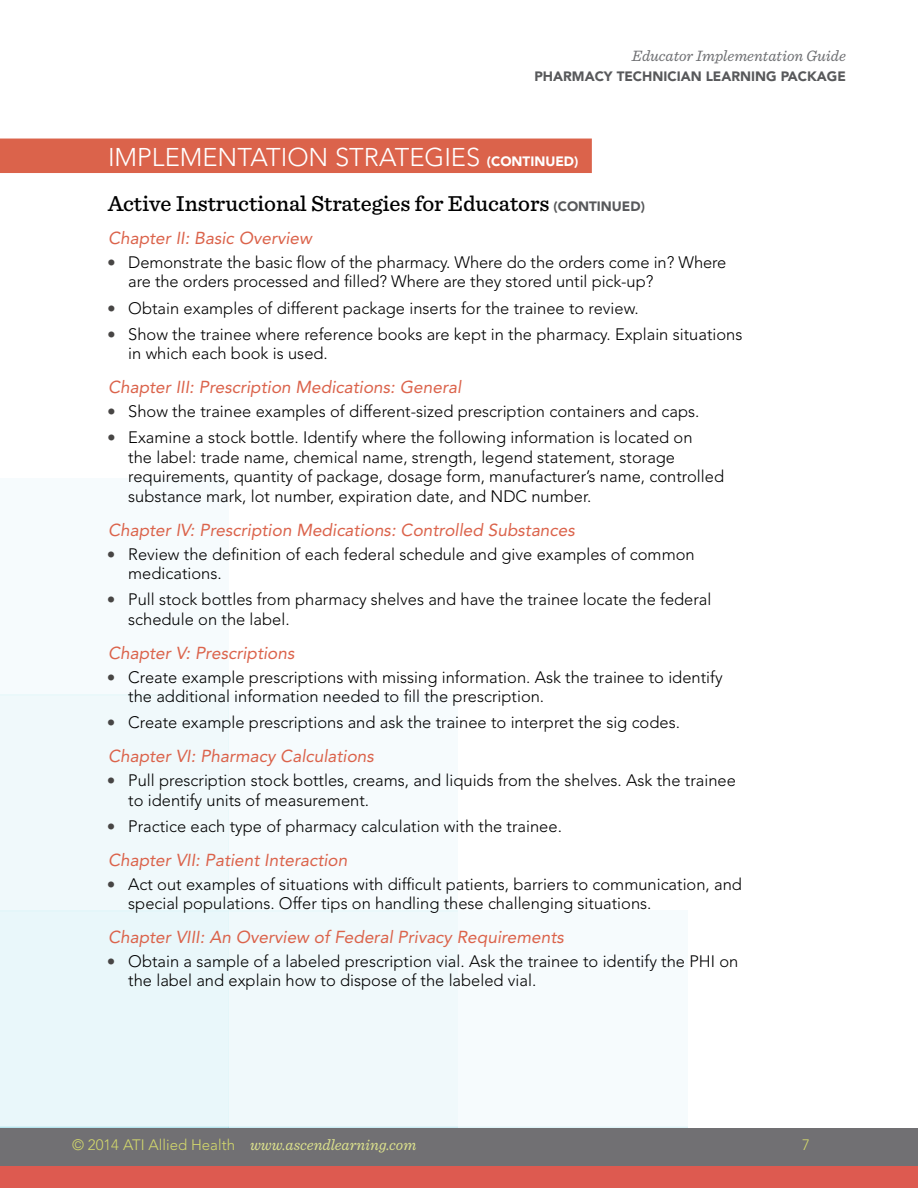
<style>
.page{position:relative;width:918px;height:1188px;background:#fff}
.page>*{position:absolute;margin:0;border:0;box-sizing:border-box;transform-origin:0 0}
.t1{font:300 25.5px "Avenir LT Std";color:#fff}
.t2{font:500 22.5px "Sentinel";color:#000}
.t3{font:italic 17.25px "Avenir LT Std";color:#db634b}
.t4{font:300 16.5px/19.5px "Avenir LT Std";color:#000}
.t5{font:italic 15.75px "Sentinel";color:#dce18d}
.t6{font:italic 15.75px "Sentinel";color:#6d6e71}
.t7{font:300 15px "Avenir LT Std";color:#d3d86c}
.t8{font:900 13.5px "Avenir LT Std";color:#58595b}
.s1{font-weight:900;font-size:13.5px}
.s2{font-family:"Avenir LT Std";font-weight:900;font-size:13.5px;color:#58595b}
.s3{font-family:"Avenir LT Std";font-weight:300;font-style:normal;font-size:15px;color:#d3d86c}
</style>
<div class="page">
<div style="left:0;top:1128px;width:917px;height:39px;background:#717073"></div>
<div style="left:0;top:1166px;width:917px;height:22px;background:#dd5a50"></div>
<div style="left:0;top:470px;width:917px;height:657px;background:linear-gradient(to right,#eff9fb,#fff)"></div>
<div style="left:0;top:139px;width:592px;height:34px;background:#db634b"></div>
<p class="t6" style="left:632px;top:44px;width:216px">Educator Implementation Guide</p>
<p class="t8" style="left:534px;top:68px;width:117px">PHARMACY TECHNI</p>
<p class="t8" style="left:667px;top:68px;width:82px">CIAN LEARNIN</p>
<p class="t8" style="left:766px;top:68px;width:80px">G PACKAGE</p>
<h1 class="t1" style="left:108px;top:142px;width:472px">IMPLEMENTATION STRATEGIES <span class="s1">(CONTINUED)</span></h1>
<h2 class="t2" style="left:108px;top:186px;width:538px">Active Instructional Strategies for Educators <span class="s2">(CONTINUED)</span></h2>
<p class="t3" style="left:108px;top:228px;width:205px">Chapter II: Basic Overview</p>
<p class="t4" style="left:128px;top:252px;width:600px;text-indent:-20px"><sup>●</sup> Demonstrate the basic flow of the pharmacy. Where do the orders come in? Where are the orders processed and filled? Where are they stored until pick-up?</p>
<p class="t4" style="left:108px;top:298px;width:532px"><sup>●</sup> Obtain examples of different package inserts for the trainee to review.</p>
<p class="t4" style="left:128px;top:324px;width:616px;text-indent:-20px"><sup>●</sup> Show the trainee where reference books are kept in the pharmacy. Explain situations in which each book is used.</p>
<p class="t3" style="left:108px;top:377px;width:355px">Chapter III: Prescription Medications: General</p>
<p class="t4" style="left:108px;top:402px;width:593px"><sup>●</sup> Show the trainee examples of different-sized prescription containers and caps.</p>
<p class="t4" style="left:128px;top:428px;width:597px;text-indent:-20px"><sup>●</sup> Examine a stock bottle. Identify where the following information is located on<br>the label: trade name, chemical name, strength, legend statement, storage requirements, quantity of package, dosage form, manufacturer’s name, controlled substance mark, lot number, expiration date, and NDC number.</p>
<p class="t3" style="left:108px;top:520px;width:468px">Chapter IV: Prescription Medications: Controlled Substances</p>
<p class="t4" style="left:128px;top:544px;width:568px;text-indent:-20px"><sup>●</sup> Review the definition of each federal schedule and give examples of common medications.</p>
<p class="t4" style="left:128px;top:590px;width:585px;text-indent:-20px"><sup>●</sup> Pull stock bottles from pharmacy shelves and have the trainee locate the federal schedule on the label.</p>
<p class="t3" style="left:108px;top:643px;width:188px">Chapter V: Prescriptions</p>
<p class="t4" style="left:128px;top:667px;width:596px;text-indent:-20px"><sup>●</sup> Create example prescriptions with missing information. Ask the trainee to identify the additional information needed to fill the prescription.</p>
<p class="t4" style="left:108px;top:713px;width:574px"><sup>●</sup> Create example prescriptions and ask the trainee to interpret the sig codes.</p>
<p class="t3" style="left:108px;top:746px;width:267px">Chapter VI: Pharmacy Calculations</p>
<p class="t4" style="left:128px;top:771px;width:609px;text-indent:-20px"><sup>●</sup> Pull prescription stock bottles, creams, and liquids from the shelves. Ask the trainee to identify units of measurement.</p>
<p class="t4" style="left:108px;top:816px;width:455px"><sup>●</sup> Practice each type of pharmacy calculation with the trainee.</p>
<p class="t3" style="left:108px;top:850px;width:241px">Chapter VII: Patient Interaction</p>
<p class="t4" style="left:128px;top:874px;width:615px;text-indent:-20px"><sup>●</sup> Act out examples of situations with difficult patients, barriers to communication, and special populations. Offer tips on handling these challenging situations.</p>
<p class="t3" style="left:108px;top:927px;width:457px">Chapter VIII: An Overview of Federal Privacy Requirements</p>
<p class="t4" style="left:128px;top:951px;width:612px;text-indent:-20px"><sup>●</sup> Obtain a sample of a labeled prescription vial. Ask the trainee to identify the PHI on the label and explain how to dispose of the labeled vial.</p>
<p class="t5" style="left:72px;top:1133px;width:346px"><span class="s3">© 2014 ATI Allied Health</span> www.ascendlearning.com</p>
<p class="t7" style="left:802px;top:1136px;width:9px">7</p>
</div>
